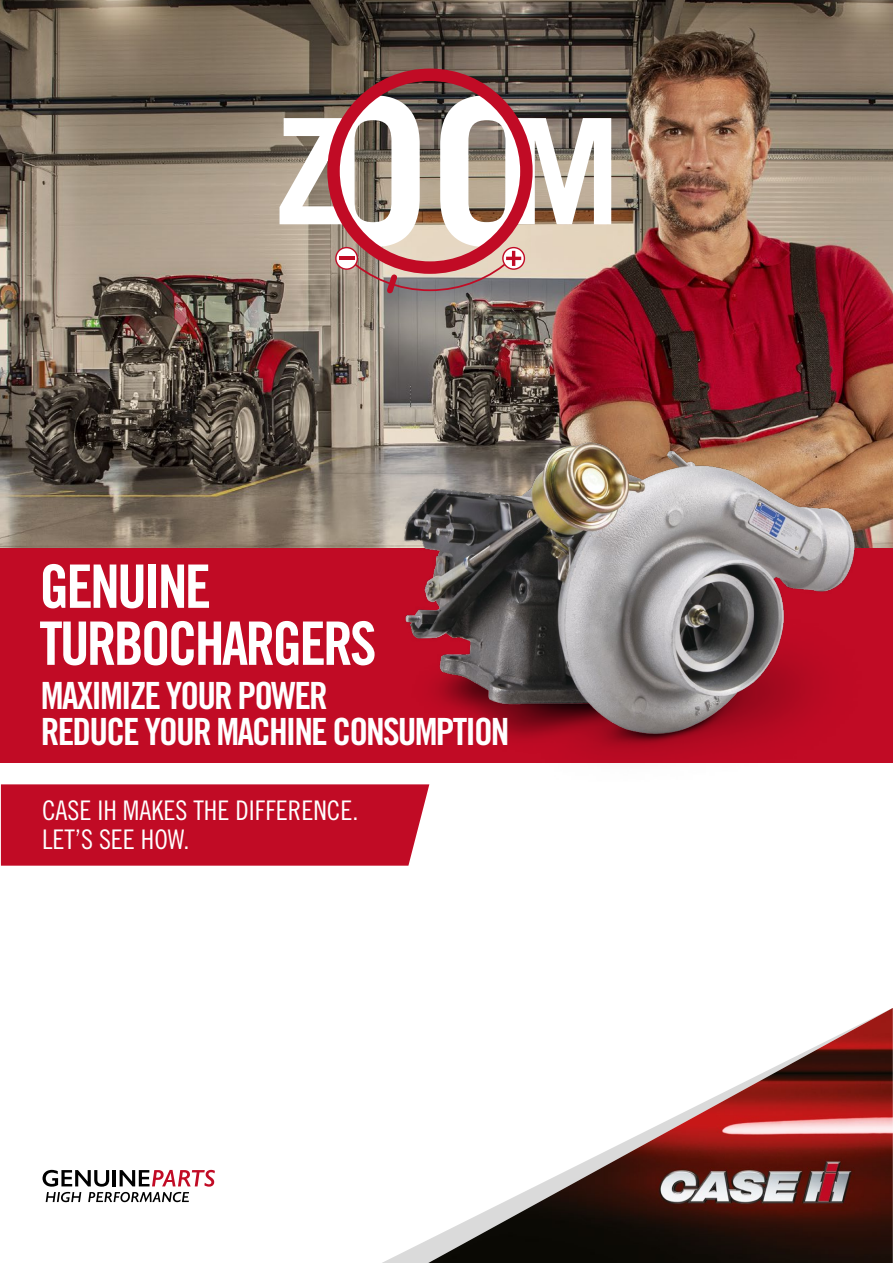
<style>
.page{position:relative;width:893px;height:1263px;background:#fff}
.page>*{position:absolute;margin:0;border:0;box-sizing:border-box;transform-origin:0 0}
.t1{font:60px/57px "Trade Gothic LT Std Bd Cn 20";letter-spacing:-.05em;color:#fff}
.t2{font:37.5px "Trade Gothic LT Std Bd Cn 20";letter-spacing:-.05em;color:#fff}
.t3{font:27px "Trade Gothic LT Std Cn 18";color:#fff}
</style>
<div class="page">
<img style="left:1px;top:0;width:892px;height:549px">
<div style="left:327px;top:69px;width:206px;height:205px;border:12px solid #c10b25;border-radius:50%"></div>
<svg style="left:280px;top:95px;width:331px;height:203px"></svg>
<div style="left:1px;top:784px;width:425px;height:82px;background:#c10b25"></div>
<div style="left:1px;top:549px;width:892px;height:214px;background:#c10b25"></div>
<svg style="left:43px;top:1170px;width:172px;height:32px"></svg>
<svg style="left:382px;top:1240px;width:46px;height:23px"></svg>
<img style="left:428px;top:1008px;width:465px;height:255px">
<img style="left:370px;top:425px;width:503px;height:375px">
<p class="t1" style="left:39px;top:557px;width:339px">GENUINE<br>TURBOCHARGERS</p>
<p class="t2" style="left:41px;top:673px;width:288px">MAXIMIZE YOUR POWER</p>
<p class="t2" style="left:41px;top:709px;width:470px">REDUCE YOUR MACHINE CONSUMPTION</p>
<p class="t3" style="left:42px;top:794px;width:318px">CASE IH MAKES THE DIFFERENCE.</p>
<p class="t3" style="left:42px;top:823px;width:149px">LET’S SEE HOW.</p>
</div>
